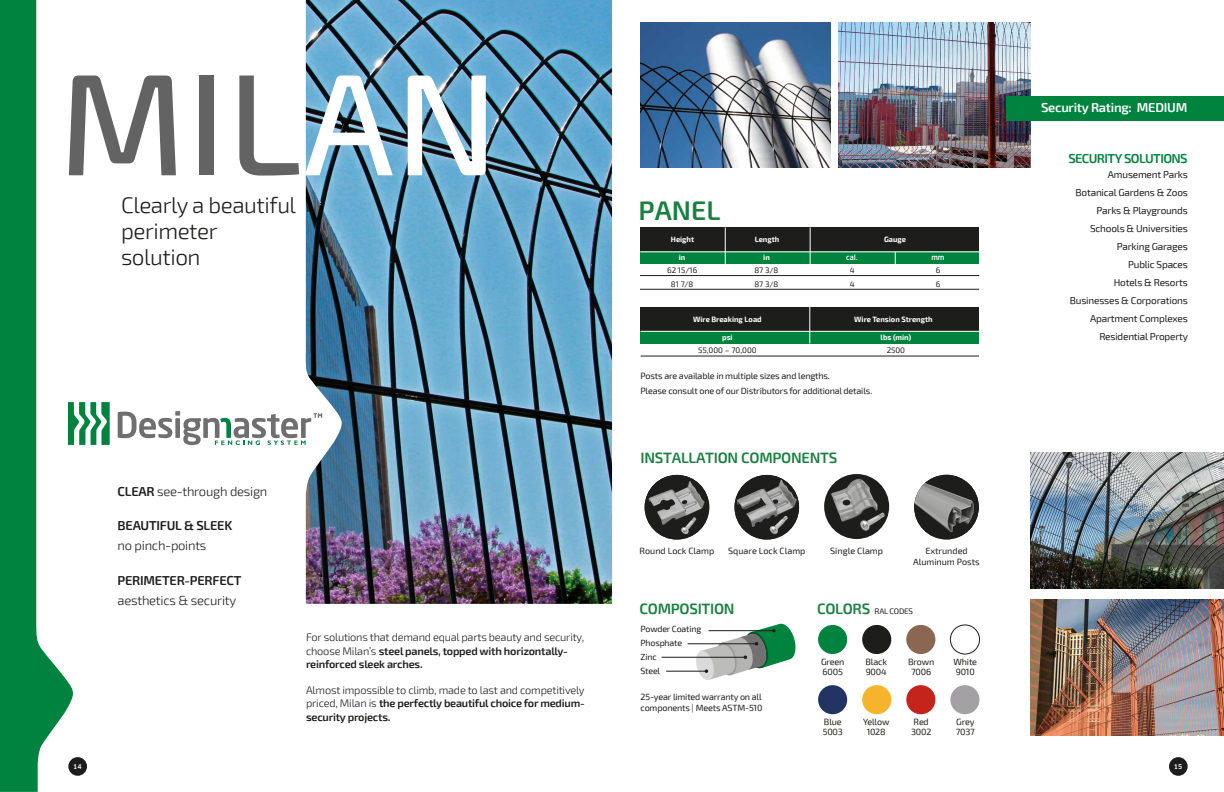
<style>
.page{position:relative;width:1224px;height:792px;background:#fff}
.page>*{position:absolute;margin:0;border:0;box-sizing:border-box;transform-origin:0 0}
.t1{font:500 144.6px "Exo 2";letter-spacing:.01em;color:#646363}
.t2{font:600 27px "Exo 2";color:#1a8041}
.t3{font:300 22.5px/26px "Exo 2";letter-spacing:-.02em;color:#1d1d1b}
.t4{font:600 15px "Exo 2";letter-spacing:-.02em;color:#1a8041}
.t5{font:300 13px "Exo 2";letter-spacing:-.02em;color:#1d1d1b}
.t6{font:600 13px "Exo 2";letter-spacing:-.02em;color:#1d1d1b}
.t7{font:600 13px "Exo 2";letter-spacing:-.02em;color:#fff}
.t8{font:600 13px "Exo 2";letter-spacing:-.045em;color:#00833f}
.t9{font:300 11px/13.2px "Exo 2";letter-spacing:-.02em;color:#1d1d1b}
.t10{font:10px/18px "Exo 2";letter-spacing:-.02em;color:#1d1d1b;text-align:right}
.t11{font:9px/10px "Exo 2";letter-spacing:-.02em;color:#1d1d1b}
.t12{font:9px/10.8px "Exo 2";color:#1d1d1b;text-align:center}
.t13{font:8.8px/13.5px "Exo 2";letter-spacing:-.02em;color:#1d1d1b}
.t14{font:8px/13.5px "Exo 2";color:#1d1d1b}
.t15{font:8px "Exo 2";letter-spacing:-.02em;color:#1d1d1b}
.t16{font:700 7.5px "Exo 2";color:#fff}
.t17{font:500 7px "Clan OT";color:#fff}
.t18{font:500 6.5px "Clan OT";color:#fff}
.s1{color:#fff}
.s2{font-weight:600}
.s3{font-weight:600;font-size:15px;color:#1a8041}
.s4{font-weight:300}
</style>
<div class="page">
<img style="left:305px;top:0;width:307px;height:604px">
<img style="left:914px;top:475px;width:65px;height:64px;border-radius:32px">
<img style="left:735px;top:475px;width:64px;height:65px;border-radius:32px">
<img style="left:645px;top:475px;width:64px;height:65px;border-radius:32px">
<img style="left:824px;top:474px;width:65px;height:65px;border-radius:33px">
<svg style="left:0;top:0;width:73px;height:792px;fill:#00833f"></svg>
<svg style="left:68px;top:402px;width:42px;height:43px"></svg>
<svg style="left:118px;top:411px;width:204px;height:34px"></svg>
<img style="left:640px;top:22px;width:191px;height:145px">
<img style="left:839px;top:22px;width:191px;height:145px">
<div style="left:1006px;top:96px;width:218px;height:24px;background:#00833f"></div>
<div style="left:818px;top:625px;width:29px;height:29px;background:#00833f;border-radius:50%"></div>
<div style="left:818px;top:685px;width:29px;height:29px;background:#213464;border-radius:50%"></div>
<div style="left:862px;top:625px;width:29px;height:29px;background:#1d1d1b;border-radius:50%"></div>
<div style="left:862px;top:685px;width:29px;height:29px;background:#f6b42c;border-radius:50%"></div>
<div style="left:906px;top:625px;width:29px;height:29px;background:#8b6751;border-radius:50%"></div>
<div style="left:906px;top:685px;width:29px;height:29px;background:#c4241a;border-radius:50%"></div>
<div style="left:950px;top:625px;width:30px;height:29px;border:1px solid #1d1d1b;border-radius:50%"></div>
<div style="left:950px;top:685px;width:30px;height:29px;background:#a3a1a3;border-radius:50%"></div>
<img style="left:1030px;top:452px;width:194px;height:136px">
<img style="left:1030px;top:599px;width:194px;height:136px">
<hr style="left:641px;top:356px;width:338px;height:1px;background:#1d1d1b">
<div style="left:641px;top:307px;width:338px;height:24px;background:#1d1d1b"></div>
<div style="left:641px;top:331px;width:338px;height:12px;background:#00833f"></div>
<hr style="left:641px;top:331px;width:338px;height:1px;background:#fff">
<hr style="left:809px;top:307px;width:1px;height:36px;background:#fff">
<hr style="left:640px;top:275px;width:339px;height:1px;background:#1d1d1b">
<div style="left:640px;top:228px;width:339px;height:24px;background:#1d1d1b"></div>
<div style="left:640px;top:252px;width:339px;height:12px;background:#00833f"></div>
<hr style="left:640px;top:251px;width:339px;height:1px;background:#fff">
<hr style="left:725px;top:228px;width:1px;height:36px;background:#fff">
<hr style="left:810px;top:228px;width:1px;height:36px;background:#fff">
<svg style="left:895px;top:252px;width:1px;height:12px"></svg>
<hr style="left:640px;top:289px;width:339px;height:1px;background:#1d1d1b">
<hr style="left:688px;top:643px;width:69px;height:1px;background:#1d1d1b">
<hr style="left:662px;top:657px;width:83px;height:1px;background:#1d1d1b">
<svg style="left:695px;top:623px;width:101px;height:57px"></svg>
<hr style="left:666px;top:671px;width:40px;height:1px;background:#1d1d1b">
<div style="left:68px;top:757px;width:19px;height:19px;background:#1d1d1b;border-radius:50%"></div>
<div style="left:1169px;top:757px;width:19px;height:19px;background:#1d1d1b;border-radius:50%"></div>
<h1 class="t1" style="left:59px;top:40px;width:441px">MIL<span class="s1">AN</span></h1>
<h3 class="t3" style="left:121px;top:193px;width:177px">Clearly a beautiful perimeter solution</h3>
<p class="t5" style="left:118px;top:484px;width:151px"><span class="s2">CLEAR</span> see-through design</p>
<p class="t6" style="left:118px;top:518px;width:116px">BEAUTIFUL &amp; SLEEK</p>
<p class="t5" style="left:118px;top:538px;width:90px">no pinch-points</p>
<p class="t6" style="left:118px;top:573px;width:125px">PERIMETER-PERFECT</p>
<p class="t5" style="left:118px;top:593px;width:120px">aesthetics &amp; security</p>
<p class="t9" style="left:306px;top:631px;width:280px">For solutions that demand equal parts beauty and security, choose Milan’s <span class="s2">steel panels, topped with horizontally&shy;reinforced sleek arches.</span></p>
<p class="t9" style="left:306px;top:684px;width:280px;text-align:justify">Almost impossible to climb, made to last and competitively priced, Milan is <span class="s2">the perfectly beautiful choice for medium&shy;security projects.</span></p>
<h2 class="t2" style="left:639px;top:194px;width:84px">PANEL</h2>
<p class="t16" style="left:671px;top:235px;width:25px">Height</p>
<p class="t16" style="left:679px;top:253px;width:8px">in</p>
<p class="t16" style="left:755px;top:235px;width:26px">Length</p>
<p class="t16" style="left:763px;top:253px;width:8px">in</p>
<p class="t17" style="left:846px;top:254px;width:13px">cal.</p>
<p class="t16" style="left:884px;top:235px;width:24px">Gauge</p>
<p class="t17" style="left:931px;top:254px;width:15px">mm</p>
<p class="t14" style="left:667px;top:264px;width:32px;text-align:center">62 15/16<br>81 7/8</p>
<p class="t14" style="left:754px;top:264px;width:26px">87 3/8<br>87 3/8</p>
<p class="t14" style="left:850px;top:264px;width:6px">4<br>4</p>
<p class="t14" style="left:936px;top:264px;width:6px">6<br>6</p>
<p class="t16" style="left:693px;top:315px;width:70px">Wire Breaking Load</p>
<p class="t16" style="left:722px;top:333px;width:12px">psi</p>
<p class="t16" style="left:854px;top:315px;width:80px">Wire Tension Strength</p>
<p class="t16" style="left:881px;top:333px;width:32px">lbs (min)</p>
<p class="t14" style="left:698px;top:343px;width:60px">55,000 – 70,000</p>
<p class="t14" style="left:887px;top:343px;width:20px">2500</p>
<p class="t11" style="left:641px;top:369px;width:234px;line-height:14.1px">Posts are available in multiple sizes and lengths.<br>Please consult one of our Distributors for additional details.</p>
<h3 class="t4" style="left:641px;top:449px;width:198px">INSTALLATION COMPONENTS</h3>
<p class="t12" style="left:640px;top:546px;width:76px">Round Lock Clamp</p>
<p class="t12" style="left:830px;top:546px;width:54px">Single Clamp</p>
<p class="t12" style="left:728px;top:546px;width:79px">Square Lock Clamp</p>
<p class="t12" style="left:913px;top:546px;width:68px">Extrunded<br>Aluminum Posts</p>
<h3 class="t4" style="left:640px;top:600px;width:97px">COMPOSITION</h3>
<p class="t15" style="left:817px;top:607px;width:98px"><span class="s3">COLORS</span> RAL CODES</p>
<p class="t13" style="left:641px;top:623px;width:62px">Powder Coating<br>Phosphate<br>Zinc</p>
<p class="t13" style="left:641px;top:665px;width:21px">Steel</p>
<p class="t11" style="left:641px;top:692px;width:123px;line-height:10.8px">25-year limited warranty on all components <span class="s4">|</span> Meets ASTM-510</p>
<p class="t11" style="left:865px;top:657px;width:23px">Black<br>9004</p>
<p class="t11" style="left:821px;top:657px;width:25px">Green<br>6005</p>
<p class="t11" style="left:908px;top:657px;width:28px;text-align:center">Brown<br>7006</p>
<p class="t11" style="left:954px;top:657px;width:25px">White<br>9010</p>
<p class="t11" style="left:823px;top:717px;width:22px">Blue<br>5003</p>
<p class="t11" style="left:863px;top:717px;width:28px;text-align:center">Yellow<br>1028</p>
<p class="t11" style="left:911px;top:717px;width:22px">Red<br>3002</p>
<p class="t11" style="left:956px;top:717px;width:21px">Grey<br>7037</p>
<p class="t7" style="left:1041px;top:100px;width:148px">Security Rating: MEDIUM</p>
<p class="t8" style="left:1068px;top:150px;width:121px">SECURITY SOLUTIONS</p>
<p class="t10" style="left:1070px;top:166px;width:120px">Amusement Parks<br>Botanical Gardens &amp; Zoos<br>Parks &amp; Playgrounds<br>Schools &amp; Universities<br>Parking Garages<br>Public Spaces<br>Hotels &amp; Resorts<br>Businesses &amp; Corporations<br>Apartment Complexes<br>Residential Property</p>
<p class="t18" style="left:73px;top:763px;width:10px">14</p>
<p class="t18" style="left:1174px;top:763px;width:10px">15</p>
</div>
